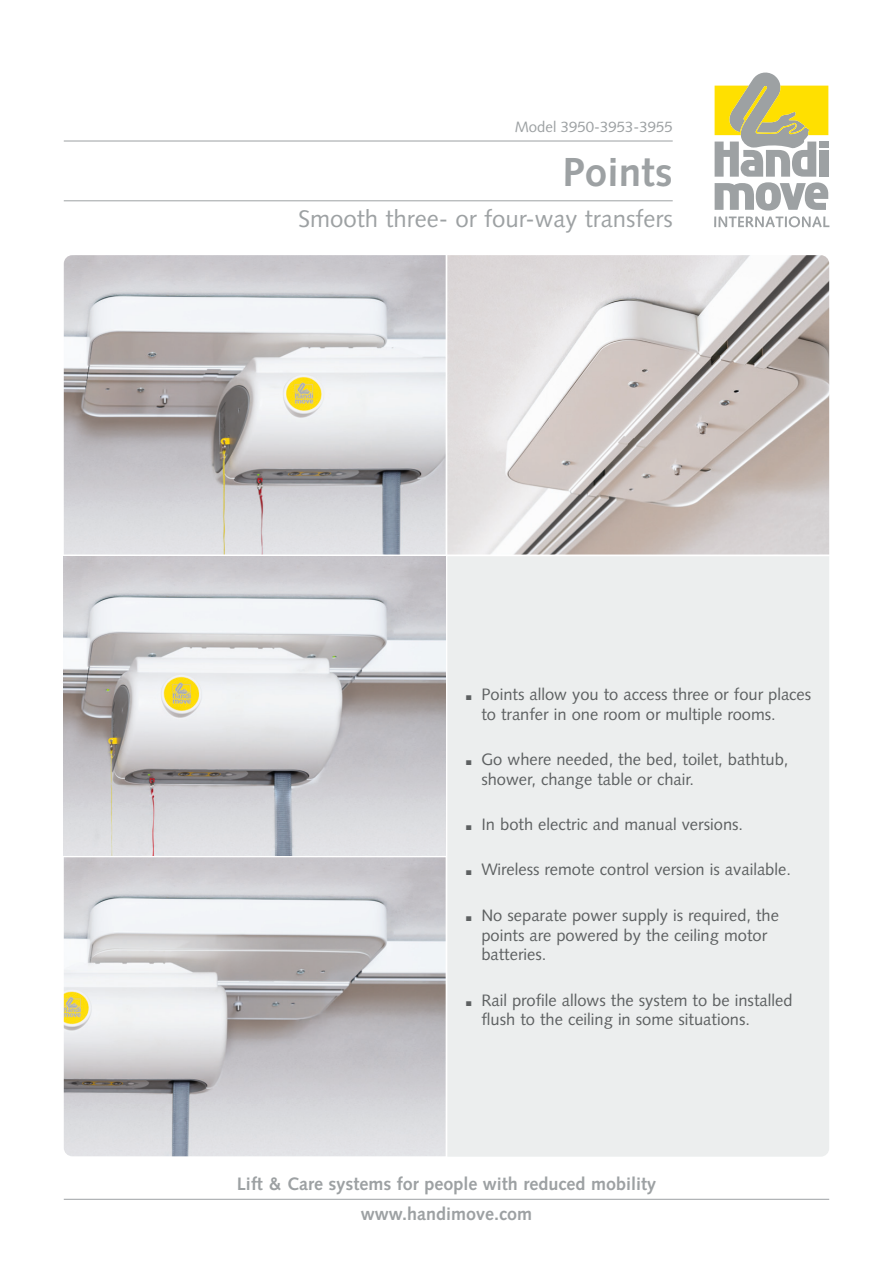
<style>
.page{position:relative;width:893px;height:1263px;background:#fff}
.page>*{position:absolute;margin:0;border:0;box-sizing:border-box;transform-origin:0 0}
.t1{font:700 40.5px "Syntax";color:#9da1a3}
.t2{font:24px "Syntax";color:#9da1a3}
.t3{font:700 18px/30px "Syntax";color:#9da1a3;text-align:center}
.t4{font:16.5px/19.8px "Syntax";color:#5d6061}
.t5{font:15px "Syntax";color:#9da1a3}
.s1{font-weight:900;font-size:27px}
</style>
<div class="page">
<svg style="left:714px;top:72px;width:115px;height:155px"></svg>
<img style="left:64px;top:255px;width:765px;height:299px">
<img style="left:64px;top:556px;width:382px;height:299px">
<img style="left:64px;top:857px;width:382px;height:299px">
<div style="left:447px;top:556px;width:382px;height:601px;background:#eceeee"></div>
<hr style="left:64px;top:141px;width:609px;height:1px;background:#9da1a3">
<hr style="left:64px;top:200px;width:609px;height:1px;background:#9da1a3">
<hr style="left:64px;top:1199px;width:765px;height:1px;background:#9da1a3">
<p class="t5" style="left:515px;top:118px;width:160px">Model 3950-3953-3955</p>
<h1 class="t1" style="left:562px;top:149px;width:112px">Points</h1>
<h2 class="t2" style="left:298px;top:204px;width:376px">Smooth three- or four-way transfers</h2>
<p class="t4" style="left:481px;top:684px;width:331px;text-indent:-17px"><span class="s1">.</span> Points allow you to access three or four places to tranfer in one room or multiple rooms.</p>
<p class="t4" style="left:481px;top:749px;width:309px;text-indent:-17px"><span class="s1">.</span> Go where needed, the bed, toilet, bathtub, shower, change table or chair.</p>
<p class="t4" style="left:464px;top:814px;width:280px"><span class="s1">.</span> In both electric and manual versions.</p>
<p class="t4" style="left:464px;top:860px;width:328px"><span class="s1">.</span> Wireless remote control version is available.</p>
<p class="t4" style="left:481px;top:905px;width:299px;text-indent:-17px"><span class="s1">.</span> No separate power supply is required, the points are powered by the ceiling motor batteries.</p>
<p class="t4" style="left:481px;top:990px;width:313px;text-indent:-17px"><span class="s1">.</span> Rail profile allows the system to be installed flush to the ceiling in some situations.</p>
<p class="t3" style="left:237px;top:1169px;width:421px">Lift &amp; Care systems for people with reduced mobility www.handimove.com</p>
</div>
